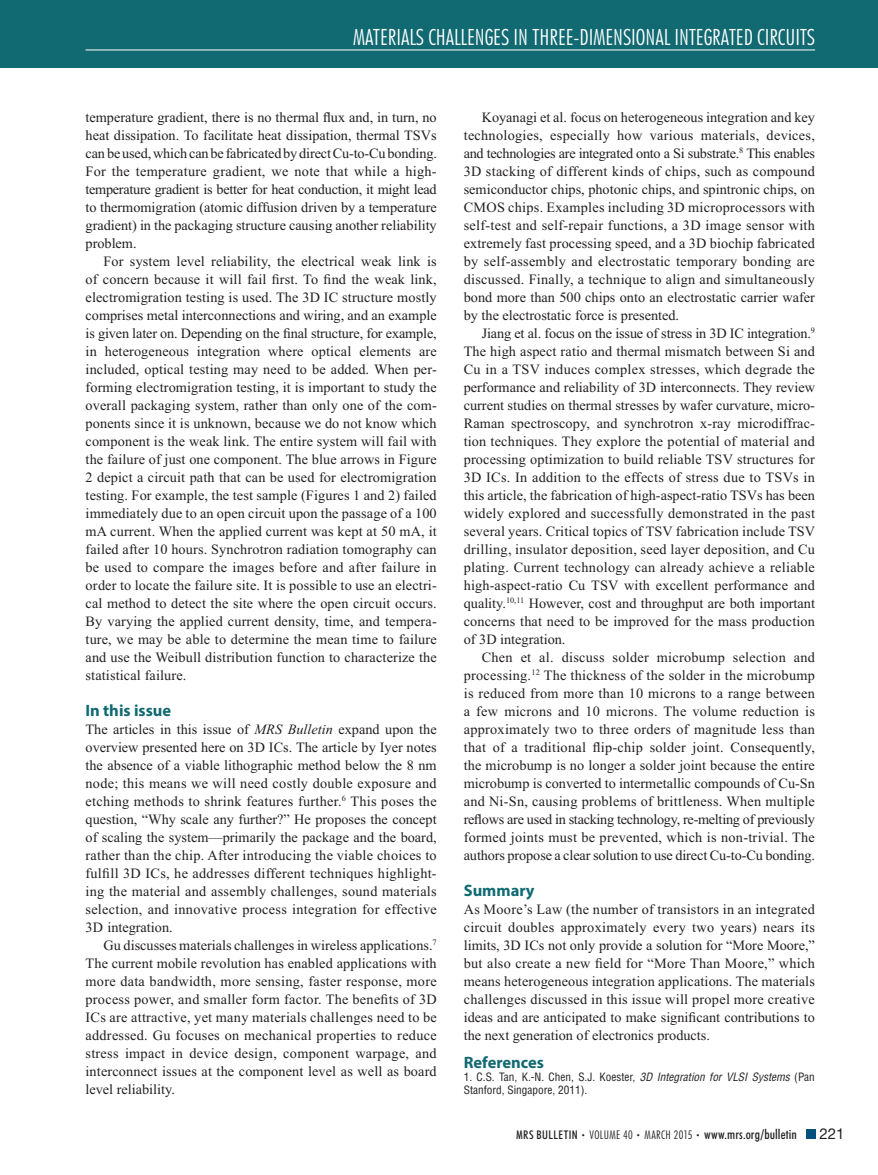
<style>
.page{position:relative;width:878px;height:1175px;background:#fff}
.page>*{position:absolute;margin:0;border:0;box-sizing:border-box;transform-origin:0 0}
.t1{font:300 condensed 22.5px "Futura BT";color:#fff}
.t2{font:700 16.5px "Myriad Pro";color:#116a72}
.t3{font:15px "Helvetica Neue LT Std";color:#231f20}
.t4{font:14.25px/18px "Times New Roman";color:#231f20;text-align:justify}
.t5{font:500 condensed 13.5px "Futura BT";letter-spacing:.01em;color:#231f20}
.t6{font:condensed 11.25px/12.8px "Helvetica LT Std";color:#231f20}
.s1{font-style:italic}
.s2{font-size:12px}
.s3{font-weight:300;font-size:7.5px}
.s4{font-weight:300;font-size:12px}
</style>
<div class="page">
<div style="left:0;top:0;width:878px;height:68px;background:#116a72"></div>
<hr style="left:86px;top:50px;width:729px;height:1px;background:#fff">
<div style="left:806px;top:1130px;width:9px;height:8px;background:#005080"></div>
<h1 class="t1" style="left:353px;top:29px;width:463px">MATERIALS CHALLENGES IN THREE-DIMENSIONAL INTEGRATED CIRCUITS</h1>
<p class="t4" style="left:86px;top:109px;width:353px">temperature gradient, there is no thermal flux and, in turn, no heat dissipation. To facilitate heat dissipation, thermal TSVs can be used, which can be fabricated by direct Cu-to-Cu bonding.<br>For the temperature gradient, we note that while a high&shy;temperature gradient is better for heat conduction, it might lead to thermomigration (atomic diffusion driven by a temperature gradient) in the packaging structure causing another reliability problem.</p>
<p class="t4" style="left:86px;top:253px;width:353px;text-indent:18px">For system level reliability, the electrical weak link is of concern because it will fail first. To find the weak link, electromigration testing is used. The 3D IC structure mostly comprises metal interconnections and wiring, and an example is given later on. Depending on the final structure, for example, in heterogeneous integration where optical elements are included, optical testing may need to be added. When per&shy;forming electromigration testing, it is important to study the overall packaging system, rather than only one of the com&shy;ponents since it is unknown, because we do not know which component is the weak link. The entire system will fail with the failure of just one component. The blue arrows in Figure 2 depict a circuit path that can be used for electromigration testing. For example, the test sample ( Figures 1 and 2 ) failed immediately due to an open circuit upon the passage of a 100 mA current. When the applied current was kept at 50 mA, it failed after 10 hours. Synchrotron radiation tomography can be used to compare the images before and after failure in order to locate the failure site. It is possible to use an electri&shy;cal method to detect the site where the open circuit occurs.<br>By varying the applied current density, time, and tempera&shy;ture, we may be able to determine the mean time to failure and use the Weibull distribution function to characterize the statistical failure.</p>
<p class="t2" style="left:86px;top:704px;width:87px">In this issue</p>
<p class="t4" style="left:85px;top:721px;width:353px">The articles in this issue of <span class="s1">MRS Bulletin</span> expand upon the overview presented here on 3D ICs. The article by Iyer notes the absence of a viable lithographic method below the 8 nm node; this means we will need costly double exposure and etching methods to shrink features further. <sup>6</sup> This poses the question, “Why scale any further?” He proposes the concept of scaling the system—primarily the package and the board, rather than the chip. After introducing the viable choices to fulfill 3D ICs, he addresses different techniques highlight&shy;ing the material and assembly challenges, sound materials selection, and innovative process integration for effective 3D integration.</p>
<p class="t4" style="left:85px;top:937px;width:353px;text-indent:18px">Gu discusses materials challenges in wireless applications. <sup>7<br></sup>The current mobile revolution has enabled applications with more data bandwidth, more sensing, faster response, more process power, and smaller form factor. The benefits of 3D ICs are attractive, yet many materials challenges need to be addressed. Gu focuses on mechanical properties to reduce stress impact in device design, component warpage, and interconnect issues at the component level as well as board level reliability.</p>
<p class="t4" style="left:463px;top:109px;width:353px;text-indent:18px">Koyanagi et al. focus on heterogeneous integration and key technologies, especially how various materials, devices, and technologies are integrated onto a Si substrate. <sup>8</sup> This enables 3D stacking of different kinds of chips, such as compound semiconductor chips, photonic chips, and spintronic chips, on CMOS chips. Examples including 3D microprocessors with self-test and self-repair functions, a 3D image sensor with extremely fast processing speed, and a 3D biochip fabricated by self-assembly and electrostatic temporary bonding are discussed. Finally, a technique to align and simultaneously bond more than 500 chips onto an electrostatic carrier wafer by the electrostatic force is presented.</p>
<p class="t4" style="left:463px;top:325px;width:353px;text-indent:18px">Jiang et al. focus on the issue of stress in 3D IC integration. <sup>9<br></sup>The high aspect ratio and thermal mismatch between Si and Cu in a TSV induces complex stresses, which degrade the performance and reliability of 3D interconnects. They review current studies on thermal stresses by wafer curvature, micro-Raman spectroscopy, and synchrotron x-ray microdiffrac&shy;tion techniques. They explore the potential of material and processing optimization to build reliable TSV structures for 3D ICs. In addition to the effects of stress due to TSVs in this article, the fabrication of high-aspect-ratio TSVs has been widely explored and successfully demonstrated in the past several years. Critical topics of TSV fabrication include TSV drilling, insulator deposition, seed layer deposition, and Cu plating. Current technology can already achieve a reliable high-aspect-ratio Cu TSV with excellent performance and quality. <sup>10</sup> <sup>,</sup> <sup>11</sup> However, cost and throughput are both important concerns that need to be improved for the mass production of 3D integration.</p>
<p class="t4" style="left:464px;top:649px;width:353px;text-indent:18px">Chen et al. discuss solder microbump selection and processing. <sup>12</sup> The thickness of the solder in the microbump is reduced from more than 10 microns to a range between a few microns and 10 microns. The volume reduction is approximately two to three orders of magnitude less than that of a traditional flip-chip solder joint. Consequently, the microbump is no longer a solder joint because the entire microbump is converted to intermetallic compounds of Cu-Sn and Ni-Sn, causing problems of brittleness. When multiple reflows are used in stacking technology, re-melting of previously formed joints must be prevented, which is non-trivial. The authors propose a clear solution to use direct Cu-to-Cu bonding.</p>
<p class="t2" style="left:464px;top:884px;width:72px">Summary</p>
<p class="t4" style="left:463px;top:901px;width:353px">As Moore’s Law (the number of transistors in an integrated circuit doubles approximately every two years) nears its limits, 3D ICs not only provide a solution for “More Moore,” but also create a new field for “More Than Moore,” which means heterogeneous integration applications. The materials challenges discussed in this issue will propel more creative ideas and are anticipated to make significant contributions to the next generation of electronics products.</p>
<p class="t2" style="left:464px;top:1056px;width:82px">References</p>
<p class="t6" style="left:464px;top:1071px;width:352px">1. C.S. Tan , K.-N. Chen , S.J. Koester , <span class="s1">3D Integration for VLSI Systems</span> (Pan<br>Stanford, Singapore, 2011) .</p>
<p class="t5" style="left:516px;top:1126px;width:282px"><span class="s2">MRS BULLETIN</span> <span class="s3">•</span> <span class="s4">VOLUME 40</span> <span class="s3">•</span> <span class="s4">MARCH 2015</span> <span class="s3">•</span> www.mrs.org/bulletin</p>
<p class="t3" style="left:819px;top:1128px;width:27px">221</p>
</div>
